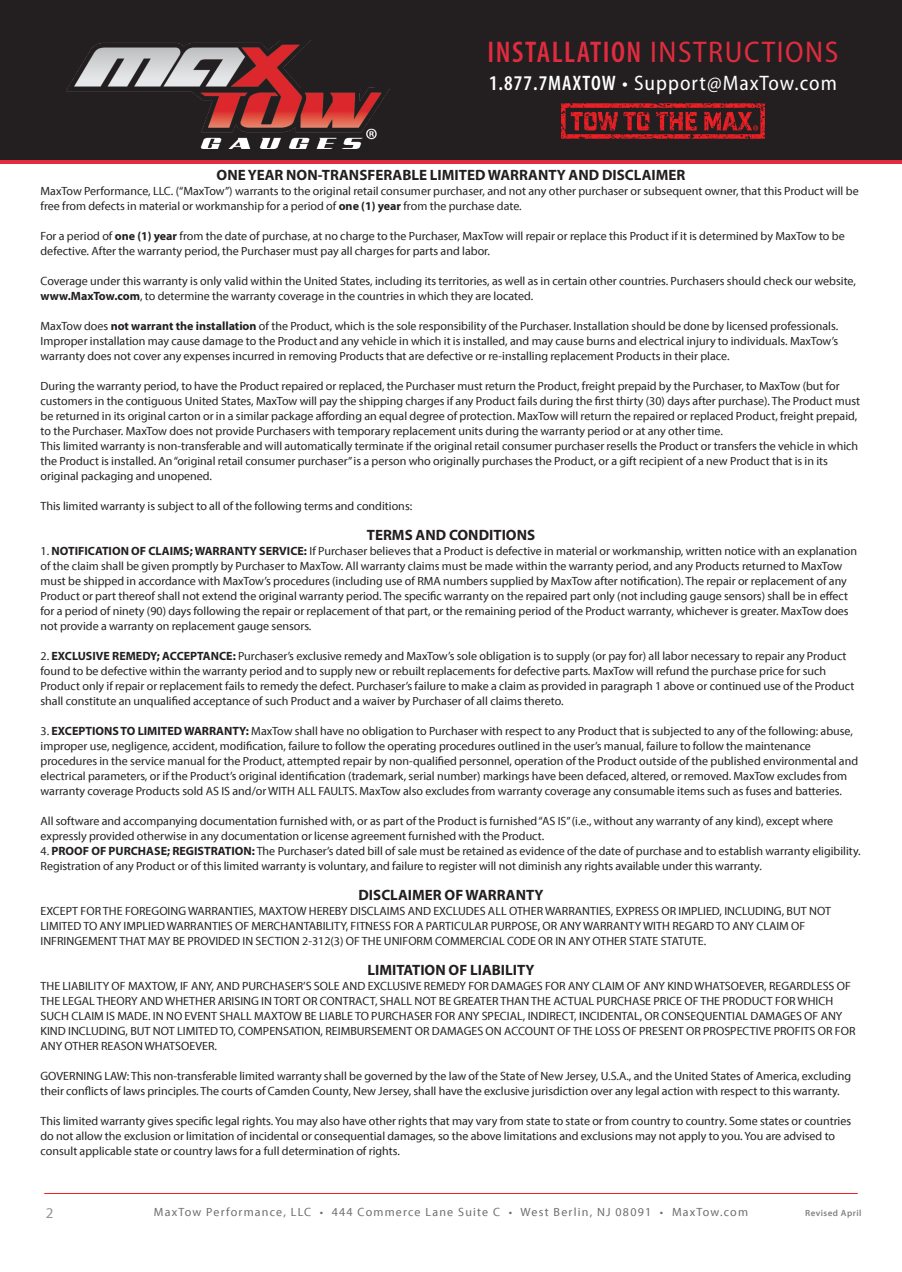
<style>
.page{position:relative;width:902px;height:1272px;background:#fff}
.page>*{position:absolute;margin:0;border:0;box-sizing:border-box;transform-origin:0 0}
.t1{font:600 condensed 30px "Myriad Pro";letter-spacing:.05em;color:#e02c3e}
.t2{font:semi-condensed 21px "Myriad Pro";letter-spacing:.05em;color:#fff}
.t3{font:700 15px "Myriad Pro";color:#231f20}
.t4{font:15px "Myriad Pro";color:rgb(35 31 32/.5)}
.t5{font:12px/15px "Myriad Pro";color:#231f20}
.t6{font:12px "Myriad Pro";letter-spacing:.1em;color:#6c6d70}
.t7{font:600 9px "Myriad Pro";letter-spacing:.05em;color:#808285}
.s1{font-weight:400;font-stretch:semi-condensed}
.s2{font-weight:600;font-stretch:condensed}
.s3{font-weight:700}
</style>
<div class="page">
<div style="left:0;top:0;width:901px;height:162px;background:#231f20"></div>
<hr style="left:44px;top:1192px;width:813px;height:1px;background:#ee1e24">
<hr style="left:0;top:160px;width:901px;height:4px;background:#e02c3e">
<img style="left:66px;top:40px;width:324px;height:108px">
<svg style="left:561px;top:103px;width:204px;height:36px"></svg>
<h1 class="t1" style="left:487px;top:39px;width:352px">INSTALLATION <span class="s1">INSTRUCTIONS</span></h1>
<h2 class="t2" style="left:489px;top:74px;width:349px"><span class="s2">1.877.7MAXTOW</span> • Support@MaxTow.com</h2>
<p class="t3" style="left:216px;top:168px;width:470px">ONE YEAR NON-TRANSFERABLE LIMITED WARRANTY AND DISCLAIMER</p>
<p class="t5" style="left:40px;top:184px;width:819px">MaxTow Performance, LLC. (“MaxTow”) warrants to the original retail consumer purchaser, and not any other purchaser or subsequent owner, that this Product will be free from defects in material or workmanship for a period of <span class="s3">one (1) year</span> from the purchase date.</p>
<p class="t5" style="left:40px;top:229px;width:805px">For a period of <span class="s3">one (1) year</span> from the date of purchase, at no charge to the Purchaser, MaxTow will repair or replace this Product if it is determined by MaxTow to be defective. After the warranty period, the Purchaser must pay all charges for parts and labor.</p>
<p class="t5" style="left:40px;top:274px;width:816px">Coverage under this warranty is only valid within the United States, including its territories, as well as in certain other countries. Purchasers should check our website, <span class="s3">www.MaxTow.com</span>, to determine the warranty coverage in the countries in which they are located.</p>
<p class="t5" style="left:40px;top:319px;width:799px;text-align:justify">MaxTow does <span class="s3">not warrant the installation</span> of the Product, which is the sole responsibility of the Purchaser. Installation should be done by licensed professionals.<br>Improper installation may cause damage to the Product and any vehicle in which it is installed, and may cause burns and electrical injury to individuals. MaxTow’s warranty does not cover any expenses incurred in removing Products that are defective or re-installing replacement Products in their place.</p>
<p class="t5" style="left:40px;top:379px;width:821px">During the warranty period, to have the Product repaired or replaced, the Purchaser must return the Product, freight prepaid by the Purchaser, to MaxTow (but for customers in the contiguous United States, MaxTow will pay the shipping charges if any Product fails during the first thirty (30) days after purchase). The Product must be returned in its original carton or in a similar package affording an equal degree of protection. MaxTow will return the repaired or replaced Product, freight prepaid, to the Purchaser. MaxTow does not provide Purchasers with temporary replacement units during the warranty period or at any other time.<br>This limited warranty is non-transferable and will automatically terminate if the original retail consumer purchaser resells the Product or transfers the vehicle in which the Product is installed. An “original retail consumer purchaser” is a person who originally purchases the Product, or a gift recipient of a new Product that is in its original packaging and unopened.</p>
<p class="t5" style="left:40px;top:499px;width:373px">This limited warranty is subject to all of the following terms and conditions:</p>
<p class="t3" style="left:367px;top:528px;width:170px">TERMS AND CONDITIONS</p>
<p class="t5" style="left:40px;top:544px;width:818px">1. <span class="s3">NOTIFICATION OF CLAIMS; WARRANTY SERVICE:</span> If Purchaser believes that a Product is defective in material or workmanship, written notice with an explanation of the claim shall be given promptly by Purchaser to MaxTow. All warranty claims must be made within the warranty period, and any Products returned to MaxTow must be shipped in accordance with MaxTow’s procedures (including use of RMA numbers supplied by MaxTow after notification). The repair or replacement of any Product or part thereof shall not extend the original warranty period. The specific warranty on the repaired part only (not including gauge sensors) shall be in effect for a period of ninety (90) days following the repair or replacement of that part, or the remaining period of the Product warranty, whichever is greater. MaxTow does not provide a warranty on replacement gauge sensors.</p>
<p class="t5" style="left:40px;top:649px;width:815px">2. <span class="s3">EXCLUSIVE REMEDY; ACCEPTANCE:</span> Purchaser’s exclusive remedy and MaxTow’s sole obligation is to supply (or pay for) all labor necessary to repair any Product found to be defective within the warranty period and to supply new or rebuilt replacements for defective parts. MaxTow will refund the purchase price for such Product only if repair or replacement fails to remedy the defect. Purchaser’s failure to make a claim as provided in paragraph 1 above or continued use of the Product shall constitute an unqualified acceptance of such Product and a waiver by Purchaser of all claims thereto.</p>
<p class="t5" style="left:40px;top:724px;width:819px">3. <span class="s3">EXCEPTIONS TO LIMITED WARRANTY:</span> MaxTow shall have no obligation to Purchaser with respect to any Product that is subjected to any of the following: abuse, improper use, negligence, accident, modification, failure to follow the operating procedures outlined in the user’s manual, failure to follow the maintenance procedures in the service manual for the Product, attempted repair by non-qualified personnel, operation of the Product outside of the published environmental and electrical parameters, or if the Product’s original identification (trademark, serial number) markings have been defaced, altered, or removed. MaxTow excludes from warranty coverage Products sold AS IS and/or WITH ALL FAULTS. MaxTow also excludes from warranty coverage any consumable items such as fuses and batteries.</p>
<p class="t5" style="left:40px;top:814px;width:794px">All software and accompanying documentation furnished with, or as part of the Product is furnished “AS IS” (i.e., without any warranty of any kind), except where expressly provided otherwise in any documentation or license agreement furnished with the Product.</p>
<p class="t5" style="left:40px;top:844px;width:821px">4. <span class="s3">PROOF OF PURCHASE; REGISTRATION:</span> The Purchaser’s dated bill of sale must be retained as evidence of the date of purchase and to establish warranty eligibility.<br>Registration of any Product or of this limited warranty is voluntary, and failure to register will not diminish any rights available under this warranty.</p>
<p class="t3" style="left:358px;top:888px;width:186px">DISCLAIMER OF WARRANTY</p>
<p class="t5" style="left:40px;top:904px;width:791px">EXCEPT FOR THE FOREGOING WARRANTIES, MAXTOW HEREBY DISCLAIMS AND EXCLUDES ALL OTHER WARRANTIES, EXPRESS OR IMPLIED, INCLUDING, BUT NOT<br>LIMITED TO ANY IMPLIED WARRANTIES OF MERCHANTABILITY, FITNESS FOR A PARTICULAR PURPOSE, OR ANY WARRANTY WITH REGARD TO ANY CLAIM OF<br>INFRINGEMENT THAT MAY BE PROVIDED IN SECTION 2-312(3) OF THE UNIFORM COMMERCIAL CODE OR IN ANY OTHER STATE STATUTE.</p>
<p class="t3" style="left:367px;top:963px;width:169px">LIMITATION OF LIABILITY</p>
<p class="t5" style="left:40px;top:979px;width:816px">THE LIABILITY OF MAXTOW, IF ANY, AND PURCHASER’S SOLE AND EXCLUSIVE REMEDY FOR DAMAGES FOR ANY CLAIM OF ANY KIND WHATSOEVER, REGARDLESS OF THE LEGAL THEORY AND WHETHER ARISING IN TORT OR CONTRACT, SHALL NOT BE GREATER THAN THE ACTUAL PURCHASE PRICE OF THE PRODUCT FOR WHICH SUCH CLAIM IS MADE. IN NO EVENT SHALL MAXTOW BE LIABLE TO PURCHASER FOR ANY SPECIAL, INDIRECT, INCIDENTAL, OR CONSEQUENTIAL DAMAGES OF ANY KIND INCLUDING, BUT NOT LIMITED TO, COMPENSATION, REIMBURSEMENT OR DAMAGES ON ACCOUNT OF THE LOSS OF PRESENT OR PROSPECTIVE PROFITS OR FOR ANY OTHER REASON WHATSOEVER.</p>
<p class="t5" style="left:40px;top:1069px;width:812px">GOVERNING LAW: This non-transferable limited warranty shall be governed by the law of the State of New Jersey, U.S.A., and the United States of America, excluding their conflicts of laws principles. The courts of Camden County, New Jersey, shall have the exclusive jurisdiction over any legal action with respect to this warranty.</p>
<p class="t5" style="left:40px;top:1114px;width:812px">This limited warranty gives specific legal rights. You may also have other rights that may vary from state to state or from country to country. Some states or countries do not allow the exclusion or limitation of incidental or consequential damages, so the above limitations and exclusions may not apply to you. You are advised to consult applicable state or country laws for a full determination of rights.</p>
<p class="t4" style="left:46px;top:1206px;width:9px">2</p>
<p class="t6" style="left:154px;top:1207px;width:595px">MaxTow Performance, LLC • 444 Commerce Lane Suite C • West Berlin, NJ 08091 • MaxTow.com</p>
<p class="t7" style="left:805px;top:1209px;width:58px">Revised April</p>
</div>
